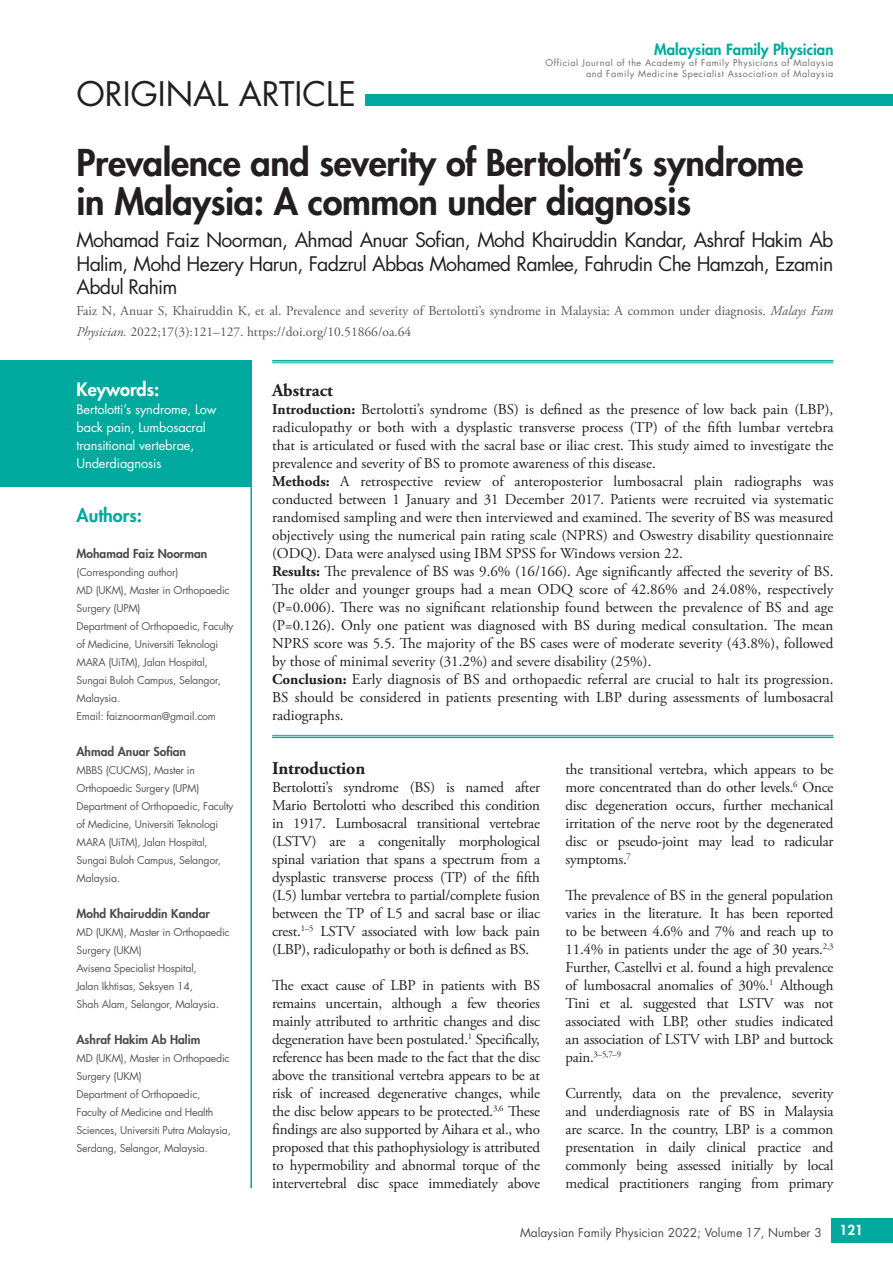
<style>
.page{position:relative;width:893px;height:1263px;background:#fff}
.page>*{position:absolute;margin:0;border:0;box-sizing:border-box;transform-origin:0 0}
.t1{font:800 36px/39px "Futura Std";letter-spacing:-.01em;color:#231f20}
.t2{font:33px "Futura Std";color:#231f20}
.t3{font:19.5px/23.4px "Futura Std";letter-spacing:-.04em;color:#231f20;text-align:justify}
.t4{font:700 18px "Adobe Garamond Pro";letter-spacing:-.01em;color:#231f20}
.t5{font:800 18px "Futura Std";color:#fff}
.t6{font:800 18px "Futura Std";color:#00a99d}
.t7{font:15px/18px "Adobe Garamond Pro";color:#231f20;text-align:justify}
.t8{font:800 15px "Futura Std";color:#00a99d}
.t9{font:13.5px/21px "Adobe Garamond Pro";color:#57585a}
.t10{font:800 13.5px "Futura Std";color:#fff}
.t11{font:12.75px/18px "Futura Std";letter-spacing:-.01em;color:#fff}
.t12{font:800 12px "Futura Std";color:#4b4c4d}
.t13{font:12px "Futura Std";color:#4b4c4d}
.t14{font:10.5px/18px "Futura Std";letter-spacing:-.02em;color:#57585a}
.t15{font:9px/11.2px "Futura Std";letter-spacing:.06em;color:#6c6d70;text-align:right}
.t16{font:8.7px "Adobe Garamond Pro";color:#231f20}
.s1{font-style:italic}
.s2{font-weight:700}
.s3{font-size:15px}
</style>
<div class="page">
<div style="left:831px;top:1218px;width:62px;height:24px;background:#00a99d"></div>
<div style="left:0;top:360px;width:252px;height:126px;background:#00a99d"></div>
<hr style="left:250px;top:399px;width:2px;height:789px;background:#00a99d">
<hr style="left:272px;top:735px;width:561px;height:1px;background:#00a99d">
<hr style="left:272px;top:737px;width:561px;height:1px;background:#00a99d">
<hr style="left:272px;top:362px;width:561px;height:1px;background:#00a99d">
<hr style="left:272px;top:360px;width:561px;height:1px;background:#00a99d">
<div style="left:366px;top:95px;width:527px;height:11px;background:#00a99d"></div>
<h2 class="t2" style="left:77px;top:73px;width:281px">ORIGINAL ARTICLE</h2>
<p class="t8" style="left:654px;top:40px;width:181px">Malaysian Family Physician</p>
<p class="t15" style="left:545px;top:57px;width:289px">Official Journal of the Academy of Family Physicians of Malaysia and Family Medicine Specialist Association of Malaysia</p>
<h1 class="t1" style="left:77px;top:144px;width:728px">Prevalence and severity of Bertolotti’s syndrome in Malaysia: A common under diagnosis</h1>
<h3 class="t3" style="left:77px;top:229px;width:758px">Mohamad Faiz Noorman, Ahmad Anuar Sofian, Mohd Khairuddin Kandar, Ashraf Hakim Ab Halim, Mohd Hezery Harun, Fadzrul Abbas Mohamed Ramlee, Fahrudin Che Hamzah, Ezamin Abdul Rahim</h3>
<p class="t9" style="left:77px;top:301px;width:758px">Faiz N, Anuar S, Khairuddin K, et al. Prevalence and severity of Bertolotti’s syndrome in Malaysia: A common under diagnosis. <span class="s1">Malays Fam<br>Physician.</span> 2022;17(3):121–127. https://doi.org/10.51866/oa.64</p>
<p class="t5" style="left:77px;top:378px;width:84px">Keywords:</p>
<p class="t11" style="left:77px;top:400px;width:141px">Bertolotti’s syndrome, Low back pain, Lumbosacral transitional vertebrae,<br>Underdiagnosis</p>
<p class="t6" style="left:77px;top:504px;width:67px">Authors:</p>
<p class="t12" style="left:77px;top:546px;width:132px">Mohamad Faiz Noorman</p>
<p class="t14" style="left:77px;top:563px;width:158px">(Corresponding author)<br>MD (UKM), Master in Orthopaedic<br>Surgery (UPM)<br>Department of Orthopaedic, Faculty of Medicine, Universiti Teknologi<br>MARA (UiTM), Jalan Hospital,<br>Sungai Buloh Campus, Selangor,<br>Malaysia.<br>Email: faiznoorman@gmail.com</p>
<p class="t12" style="left:77px;top:744px;width:111px">Ahmad Anuar Sofian</p>
<p class="t14" style="left:77px;top:761px;width:158px">MBBS (CUCMS), Master in<br>Orthopaedic Surgery (UPM)<br>Department of Orthopaedic, Faculty of Medicine, Universiti Teknologi<br>MARA (UiTM), Jalan Hospital,<br>Sungai Buloh Campus, Selangor,<br>Malaysia.</p>
<p class="t12" style="left:77px;top:906px;width:135px">Mohd Khairuddin Kandar</p>
<p class="t14" style="left:77px;top:923px;width:154px">MD (UKM), Master in Orthopaedic<br>Surgery (UKM)<br>Avisena Specialist Hospital,<br>Jalan Ikhtisas, Seksyen 14,<br>Shah Alam, Selangor, Malaysia.</p>
<p class="t12" style="left:77px;top:1032px;width:125px">Ashraf Hakim Ab Halim</p>
<p class="t14" style="left:77px;top:1049px;width:156px">MD (UKM), Master in Orthopaedic<br>Surgery (UKM)<br>Department of Orthopaedic,<br>Faculty of Medicine and Health<br>Sciences, Universiti Putra Malaysia,<br>Serdang, Selangor, Malaysia.</p>
<p class="t4" style="left:272px;top:380px;width:62px">Abstract</p>
<p class="t7" style="left:272px;top:401px;width:563px;text-align:left"><span class="s2">Introduction:</span> Bertolotti’s syndrome (BS) is defined as the presence of low back pain (LBP), radiculopathy or both with a dysplastic transverse process (TP) of the fifth lumbar vertebra that is articulated or fused with the sacral base or iliac crest. This study aimed to investigate the prevalence and severity of BS to promote awareness of this disease.<br><span class="s2">Methods:</span> A retrospective review of anteroposterior lumbosacral plain radiographs was conducted between 1 January and 31 December 2017. Patients were recruited via systematic randomised sampling and were then interviewed and examined. The severity of BS was measured objectively using the numerical pain rating scale (NPRS) and Oswestry disability questionnaire (ODQ). Data were analysed using IBM SPSS for Windows version 22.<br><span class="s2">Results:</span> The prevalence of BS was 9.6% (16/166). Age significantly affected the severity of BS.<br>The older and younger groups had a mean ODQ score of 42.86% and 24.08%, respectively (P=0.006). There was no significant relationship found between the prevalence of BS and age (P=0.126). Only one patient was diagnosed with BS during medical consultation. The mean NPRS score was 5.5. The majority of the BS cases were of moderate severity (43.8%), followed by those of minimal severity (31.2%) and severe disability (25%).<br><span class="s2">Conclusion:</span> Early diagnosis of BS and orthopaedic referral are crucial to halt its progression.<br>BS should be considered in patients presenting with LBP during assessments of lumbosacral radiographs.</p>
<p class="t4" style="left:272px;top:758px;width:95px">Introduction</p>
<p class="t7" style="left:272px;top:779px;width:269px">Bertolotti’s syndrome (BS) is named after Mario Bertolotti who described this condition in 1917. Lumbosacral transitional vertebrae (LSTV) are a congenitally morphological spinal variation that spans a spectrum from a dysplastic transverse process (TP) of the fifth (L5) lumbar vertebra to partial/complete fusion between the TP of L5 and sacral base or iliac crest.<sup>1–5</sup> LSTV associated with low back pain (LBP), radiculopathy or both is defined as BS.</p>
<p class="t7" style="left:272px;top:977px;width:269px">The exact cause of LBP in patients with BS remains uncertain, although a few theories mainly attributed to arthritic changes and disc degeneration have been postulated.<sup>1</sup> Specifically, reference has been made to the fact that the disc above the transitional vertebra appears to be at risk of increased degenerative changes, while the disc below appears to be protected.<sup>3,6</sup> These findings are also supported by Aihara et al., who proposed that this pathophysiology is attributed to hypermobility and abnormal torque of the intervertebral disc space immediately above</p>
<p class="t7" style="left:566px;top:761px;width:269px">the transitional vertebra, which appears to be more concentrated than do other levels.<sup>6</sup> Once disc degeneration occurs, further mechanical irritation of the nerve root by the degenerated disc or pseudo-joint may lead to radicular symptoms.<sup>7</sup></p>
<p class="t7" style="left:566px;top:887px;width:269px">The prevalence of BS in the general population varies in the literature. It has been reported to be between 4.6% and 7% and reach up to 11.4% in patients under the age of 30 years.<sup>2,3<br></sup>Further, Castellvi et al. found a high prevalence of lumbosacral anomalies of 30%.<sup>1</sup> Although Tini et al. suggested that LSTV was not associated with LBP, other studies indicated an association of LSTV with LBP and buttock</p>
<p class="t16" style="left:566px;top:1049px;width:57px"><span class="s3">pain.</span>3–5,7–9</p>
<p class="t7" style="left:566px;top:1085px;width:269px">Currently, data on the prevalence, severity and underdiagnosis rate of BS in Malaysia are scarce. In the country, LBP is a common presentation in daily clinical practice and commonly being assessed initially by local medical practitioners ranging from primary</p>
<p class="t13" style="left:520px;top:1225px;width:303px">Malaysian Family Physician 2022; Volume 17, Number 3</p>
<p class="t10" style="left:840px;top:1221px;width:25px">121</p>
</div>
